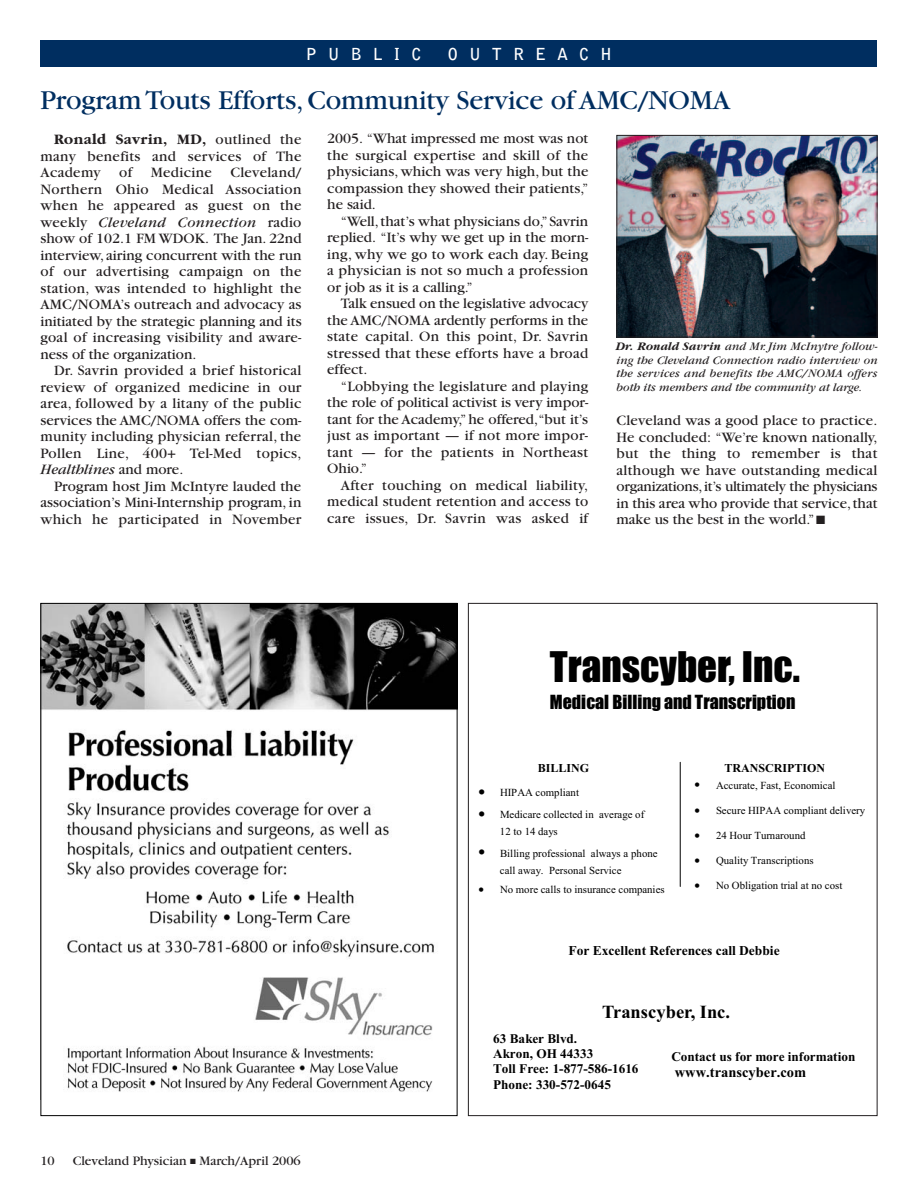
<style>
.page{position:relative;width:918px;height:1188px;background:#fff}
.page>*{position:absolute;margin:0;border:0;box-sizing:border-box;transform-origin:0 0}
.t1{font:39px "Impact";color:#000}
.t2{font:28.5px "Garamond";letter-spacing:-.005em;color:#002e60}
.t3{font:700 18.45px "Times New Roman";color:#000}
.t4{font:18px "Impact";color:#000}
.t5{font:700 16.5px "Bell Gothic";letter-spacing:.665em;color:#fff}
.t6{font:15px/16.5px "Garamond";letter-spacing:.02em;color:#231f20;text-align:justify}
.t7{font:700 14.55px "Times New Roman";color:#000}
.t8{font:13.5px "Garamond";color:#231f20}
.t9{font:700 13.5px "Times New Roman";color:#000}
.t10{font:700 13.2px/15.1px "Times New Roman";color:#000}
.t11{font:italic 12px/13.5px "Garamond";color:#231f20;text-align:justify}
.t12{font:700 12px "Times New Roman";letter-spacing:-.005em;color:#000}
.t13{font:10.8px/17.5px "Times New Roman";letter-spacing:.005em;color:#000}
.s1{font-weight:700}
.s2{font-style:italic}
</style>
<div class="page">
<img style="left:42px;top:605px;width:414px;height:487px">
<div style="left:40px;top:40px;width:838px;height:28px;background:#002e60"></div>
<img style="left:618px;top:137px;width:258px;height:199px">
<div style="left:616px;top:135px;width:262px;height:203px;border:1px solid #231f20"></div>
<hr style="left:680px;top:762px;width:1px;height:124px;background:#010101">
<p class="t5" style="left:306px;top:47px;width:117px">PUBLIC</p>
<p class="t5" style="left:448px;top:47px;width:166px">OUTREACH</p>
<h2 class="t2" style="left:40px;top:90px;width:691px">Program Touts Efforts, Community Service of AMC/NOMA</h2>
<p class="t6" style="left:40px;top:132px;width:263px;text-indent:14px"><span class="s1">Ronald Savrin, MD,</span> outlined the many benefits and services of The Academy of Medicine Cleveland/ Northern Ohio Medical Association when he appeared as guest on the weekly <span class="s2">Cleveland Connection</span> radio show of 102.1 FM WDOK. The Jan. 22nd interview, airing concurrent with the run of our advertising campaign on the station, was intended to highlight the AMC/NOMA’s outreach and advocacy as initiated by the strategic planning and its goal of increasing visibility and aware&shy;ness of the organization.</p>
<p class="t6" style="left:40px;top:363px;width:262px;text-indent:14px">Dr. Savrin provided a brief historical review of organized medicine in our area, followed by a litany of the public services the AMC/NOMA offers the com&shy;munity including physician referral, the Pollen Line, 400+ Tel-Med topics, <span class="s2">Healthlines</span> and more.</p>
<p class="t6" style="left:41px;top:479px;width:262px;text-indent:14px">Program host Jim McIntyre lauded the association’s Mini-Internship program, in which he participated in November</p>
<p class="t6" style="left:327px;top:132px;width:263px">2005. “What impressed me most was not the surgical expertise and skill of the physicians, which was very high, but the compassion they showed their patients,” he said.</p>
<p class="t6" style="left:327px;top:214px;width:263px;text-indent:14px">“Well,that’s what physicians do,”Savrin replied. “It’s why we get up in the morn&shy;ing, why we go to work each day. Being a physician is not so much a profession or job as it is a calling.”</p>
<p class="t6" style="left:327px;top:297px;width:263px;text-indent:14px">Talk ensued on the legislative advocacy the AMC/NOMA ardently performs in the state capital. On this point, Dr. Savrin stressed that these efforts have a broad effect.</p>
<p class="t6" style="left:327px;top:379px;width:263px;text-indent:14px">“Lobbying the legislature and playing the role of political activist is very impor&shy;tant for the Academy,” he offered,“but it’s just as important — if not more impor&shy;tant — for the patients in Northeast Ohio.”</p>
<p class="t6" style="left:327px;top:478px;width:263px;text-indent:14px">After touching on medical liability, medical student retention and access to care issues, Dr. Savrin was asked if</p>
<p class="t11" style="left:616px;top:341px;width:263px"><span class="s1">Dr. Ronald Savrin</span> and Mr. Jim McInytre follow&shy;ing the Cleveland Connection radio interview on the services and benefits the AMC/NOMA offers both its members and the community at large.</p>
<p class="t6" style="left:617px;top:414px;width:263px">Cleveland was a good place to practice.<br>He concluded: “We’re known nationally, but the thing to remember is that although we have outstanding medical organizations,it’s ultimately the physicians in this area who provide that service,that make us the best in the world.” ■</p>
<p class="t8" style="left:40px;top:1157px;width:16px">10</p>
<p class="t8" style="left:73px;top:1157px;width:230px">Cleveland Physician ■ March/April 2006</p>
<h1 class="t1" style="left:550px;top:658px;width:252px">Transcyber, Inc.</h1>
<p class="t4" style="left:550px;top:697px;width:247px">Medical Billing and Transcription</p>
<p class="t12" style="left:538px;top:761px;width:53px">BILLING</p>
<p class="t12" style="left:724px;top:761px;width:102px">TRANSCRIPTION</p>
<p class="t13" style="left:694px;top:777px;width:143px">• Accurate, Fast, Economical</p>
<p class="t13" style="left:694px;top:802px;width:172px">• Secure HIPAA compliant delivery</p>
<p class="t13" style="left:694px;top:827px;width:113px">• 24 Hour Turnaround</p>
<p class="t13" style="left:694px;top:853px;width:121px">• Quality Transcriptions</p>
<p class="t13" style="left:694px;top:878px;width:149px">• No Obligation trial at no cost</p>
<p class="t13" style="left:478px;top:784px;width:102px">• HIPAA compliant</p>
<p class="t13" style="left:500px;top:807px;width:146px;text-indent:-21px">• Medicare collected in average of<br>12 to 14 days</p>
<p class="t13" style="left:500px;top:845px;width:159px;text-indent:-21px">• Billing professional always a phone call away. Personal Service</p>
<p class="t13" style="left:478px;top:882px;width:188px">• No more calls to insurance companies</p>
<p class="t9" style="left:568px;top:942px;width:213px">For Excellent References call Debbie</p>
<p class="t3" style="left:602px;top:1001px;width:129px">Transcyber, Inc.</p>
<p class="t10" style="left:671px;top:1049px;width:185px">Contact us for more information</p>
<p class="t7" style="left:675px;top:1064px;width:133px">www.transcyber.com</p>
<p class="t10" style="left:493px;top:1031px;width:147px">63 Baker Blvd.<br>Akron, OH 44333<br>Toll Free: 1-877-586-1616<br>Phone: 330-572-0645</p>
</div>
